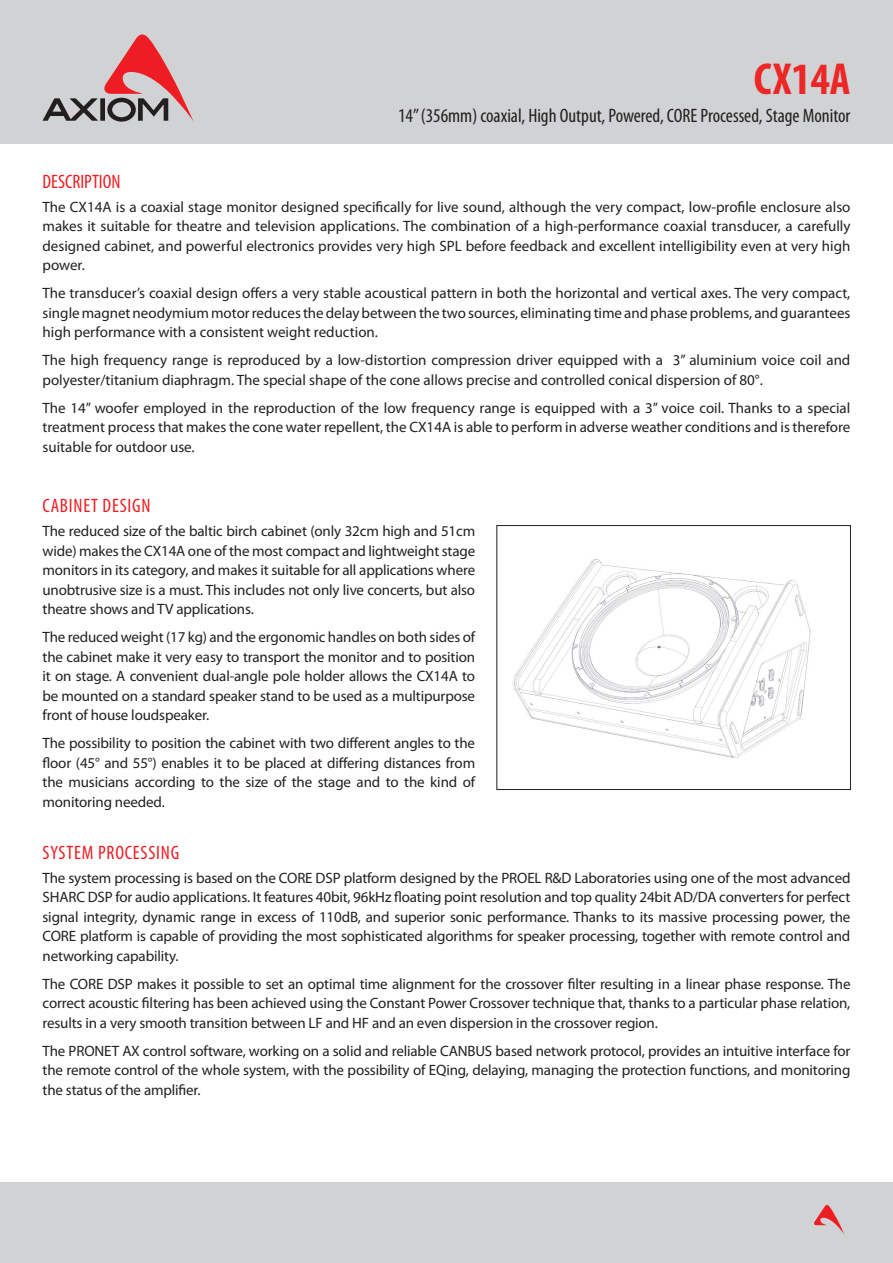
<style>
.page{position:relative;width:893px;height:1263px;background:#fff}
.page>*{position:absolute;margin:0;border:0;box-sizing:border-box;transform-origin:0 0}
.t1{font:700 condensed 45px "Myriad Pro";color:#ed2626}
.t2{font:condensed 19.5px "Myriad Pro";color:#231f20}
.SUBHEADS{font:condensed 19.5px "Myriad Pro";letter-spacing:.04em;color:#ee1d23}
.SUBHEADS-2{font:condensed 19.5px "Myriad Pro";color:#ee1d23}
.Body_copy{font:15px/19.5px "Myriad Pro";letter-spacing:-.005em;color:#231f20;text-align:justify}
</style>
<div class="page">
<div style="left:0;top:1183px;width:893px;height:80px;background:#d1d2d4"></div>
<div style="left:0;top:0;width:893px;height:143px;background:#d1d2d4"></div>
<svg style="left:43px;top:34px;width:151px;height:88px"></svg>
<svg style="left:814px;top:1205px;width:30px;height:29px"></svg>
<img style="left:512px;top:559px;width:299px;height:199px">
<div style="left:496px;top:525px;width:355px;height:265px;border:1px solid #231f20"></div>
<h1 class="t1" style="left:754px;top:51px;width:98px">CX14A</h1>
<h2 class="t2" style="left:398px;top:104px;width:454px">14” (356mm) coaxial, High Output, Powered, CORE Processed, Stage Monitor</h2>
<p class="SUBHEADS-2" style="left:43px;top:170px;width:80px">DESCRIPTION</p>
<p class="Body_copy" style="left:43px;top:197px;width:809px">The CX14A is a coaxial stage monitor designed specifically for live sound, although the very compact, low-profile enclosure also makes it suitable for theatre and television applications. The combination of a high-performance coaxial transducer, a carefully designed cabinet, and powerful electronics provides very high SPL before feedback and excellent intelligibility even at very high power.</p>
<p class="Body_copy" style="left:43px;top:283px;width:809px">The transducer’s coaxial design offers a very stable acoustical pattern in both the horizontal and vertical axes. The very compact, single magnet neodymium motor reduces the delay between the two sources, eliminating time and phase problems, and guarantees high performance with a consistent weight reduction.</p>
<p class="Body_copy" style="left:43px;top:350px;width:809px">The high frequency range is reproduced by a low-distortion compression driver equipped with a 3” aluminium voice coil and polyester/titanium diaphragm. The special shape of the cone allows precise and controlled conical dispersion of 80°.</p>
<p class="Body_copy" style="left:43px;top:398px;width:809px">The 14” woofer employed in the reproduction of the low frequency range is equipped with a 3” voice coil. Thanks to a special treatment process that makes the cone water repellent, the CX14A is able to perform in adverse weather conditions and is therefore suitable for outdoor use.</p>
<p class="SUBHEADS" style="left:43px;top:494px;width:110px">CABINET DESIGN</p>
<p class="Body_copy" style="left:43px;top:521px;width:434px">The reduced size of the baltic birch cabinet (only 32cm high and 51cm wide) makes the CX14A one of the most compact and lightweight stage monitors in its category, and makes it suitable for all applications where unobtrusive size is a must. This includes not only live concerts, but also theatre shows and TV applications.</p>
<p class="Body_copy" style="left:43px;top:627px;width:434px">The reduced weight (17 kg) and the ergonomic handles on both sides of the cabinet make it very easy to transport the monitor and to position it on stage. A convenient dual-angle pole holder allows the CX14A to be mounted on a standard speaker stand to be used as a multipurpose front of house loudspeaker.</p>
<p class="Body_copy" style="left:43px;top:733px;width:434px">The possibility to position the cabinet with two different angles to the floor (45° and 55°) enables it to be placed at differing distances from the musicians according to the size of the stage and to the kind of monitoring needed.</p>
<p class="SUBHEADS" style="left:43px;top:840px;width:138px">SYSTEM PROCESSING</p>
<p class="Body_copy" style="left:43px;top:867px;width:809px">The system processing is based on the CORE DSP platform designed by the PROEL R&amp;D Laboratories using one of the most advanced SHARC DSP for audio applications. It features 40bit, 96kHz floating point resolution and top quality 24bit AD/DA converters for perfect signal integrity, dynamic range in excess of 110dB, and superior sonic performance. Thanks to its massive processing power, the CORE platform is capable of providing the most sophisticated algorithms for speaker processing, together with remote control and networking capability.</p>
<p class="Body_copy" style="left:43px;top:973px;width:810px">The CORE DSP makes it possible to set an optimal time alignment for the crossover filter resulting in a linear phase response. The correct acoustic filtering has been achieved using the Constant Power Crossover technique that, thanks to a particular phase relation, results in a very smooth transition between LF and HF and an even dispersion in the crossover region.</p>
<p class="Body_copy" style="left:43px;top:1040px;width:809px">The PRONET AX control software, working on a solid and reliable CANBUS based network protocol, provides an intuitive interface for the remote control of the whole system, with the possibility of EQing, delaying, managing the protection functions, and monitoring the status of the amplifier.</p>
</div>
